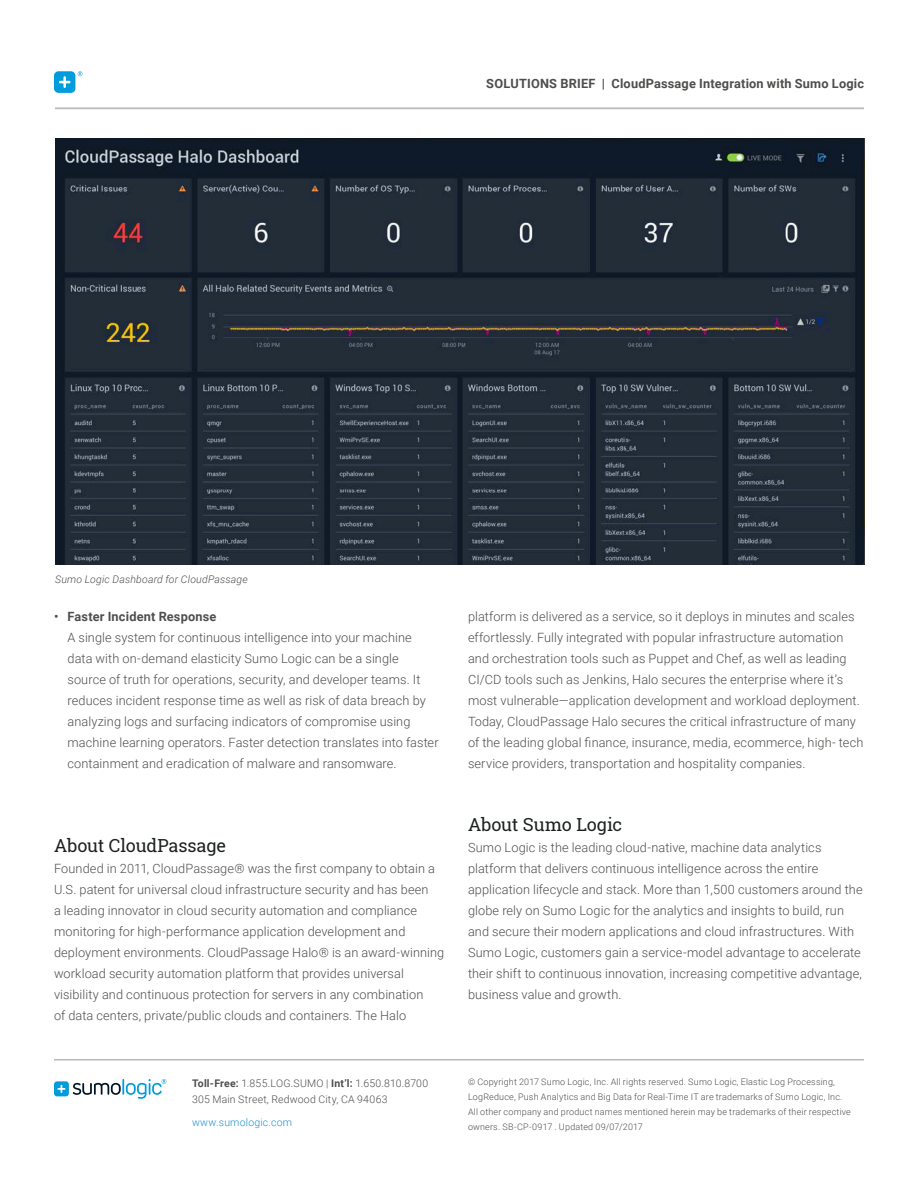
<style>
.page{position:relative;width:918px;height:1188px;background:#fff}
.page>*{position:absolute;margin:0;border:0;box-sizing:border-box;transform-origin:0 0}
.Paragraph_Title{font:18px "Roboto Slab";letter-spacing:-.01em;color:#1c211e}
.Body_Copy{font:300 12.75px/21px "Roboto";letter-spacing:.01em;color:#4e4e4c}
.Datasheet{font:700 12.75px "Roboto";letter-spacing:.015em;color:#4e4e4c}
.Address{font:300 10.5px "Roboto";letter-spacing:.02em;color:#4e4e4c}
.Image_Caption{font:italic 300 10.5px "Roboto";letter-spacing:.015em;color:#4e4e4c}
.Website{font:300 10.5px "Roboto";letter-spacing:.02em;color:#1d92d1}
.Copyright{font:300 9px/15px "Roboto";letter-spacing:.02em;color:#4e4e4c}
.s1{font-weight:500}
.s2{font-weight:700}
</style>
<div class="page">
<hr style="left:54px;top:1059px;width:810px;height:1px;background:#b9b7b7">
<hr style="left:55px;top:108px;width:809px;height:1px;background:#bdbbbb">
<div style="left:54px;top:1081px;width:15px;height:15px;background:#009cdc;border-radius:3px"></div>
<svg style="left:57px;top:1085px;width:8px;height:8px"></svg>
<svg style="left:73px;top:1079px;width:93px;height:20px"></svg>
<div style="left:54px;top:71px;width:21px;height:22px;background:#009cdc;border-radius:5px"></div>
<svg style="left:59px;top:76px;width:12px;height:12px"></svg>
<svg style="left:78px;top:71px;width:4px;height:5px"></svg>
<img style="left:55px;top:139px;width:809px;height:426px">
<p class="Datasheet" style="left:486px;top:75px;width:379px">SOLUTIONS BRIEF | CloudPassage Integration with Sumo Logic</p>
<p class="Image_Caption" style="left:55px;top:572px;width:194px">Sumo Logic Dashboard for CloudPassage</p>
<p class="Body_Copy" style="left:68px;top:605px;width:373px;text-indent:-14px"><span class="s1">•</span> <span class="s2">Faster Incident Response<br></span>A single system for continuous intelligence into your machine data with on-demand elasticity Sumo Logic can be a single source of truth for operations, security, and developer teams. It reduces incident response time as well as risk of data breach by analyzing logs and surfacing indicators of compromise using machine learning operators. Faster detection translates into faster containment and eradication of malware and ransomware.</p>
<p class="Paragraph_Title" style="left:54px;top:833px;width:174px">About CloudPassage</p>
<p class="Body_Copy" style="left:54px;top:857px;width:392px">Founded in 2011, CloudPassage® was the first company to obtain a U.S. patent for universal cloud infrastructure security and has been<br>a leading innovator in cloud security automation and compliance monitoring for high-performance application development and deployment environments. CloudPassage Halo® is an award-winning workload security automation platform that provides universal visibility and continuous protection for servers in any combination<br>of data centers, private/public clouds and containers. The Halo</p>
<p class="Address" style="left:192px;top:1075px;width:238px"><span class="s2">Toll-Free:</span> 1.855.LOG.SUMO | <span class="s2">Int’l:</span> 1.650.810.8700</p>
<p class="Address" style="left:192px;top:1092px;width:197px">305 Main Street, Redwood City, CA 94063</p>
<p class="Website" style="left:192px;top:1115px;width:102px">www.sumologic.com</p>
<p class="Body_Copy" style="left:468px;top:605px;width:397px">platform is delivered as a service, so it deploys in minutes and scales effortlessly. Fully integrated with popular infrastructure automation and orchestration tools such as Puppet and Chef, as well as leading CI/CD tools such as Jenkins, Halo secures the enterprise where it’s most vulnerable—application development and workload deployment.<br>Today, CloudPassage Halo secures the critical infrastructure of many of the leading global finance, insurance, media, ecommerce, high- tech service providers, transportation and hospitality companies.</p>
<p class="Paragraph_Title" style="left:468px;top:812px;width:156px">About Sumo Logic</p>
<p class="Body_Copy" style="left:468px;top:836px;width:396px">Sumo Logic is the leading cloud-native, machine data analytics platform that delivers continuous intelligence across the entire application lifecycle and stack. More than 1,500 customers around the globe rely on Sumo Logic for the analytics and insights to build, run and secure their modern applications and cloud infrastructures. With Sumo Logic, customers gain a service-model advantage to accelerate their shift to continuous innovation, increasing competitive advantage, business value and growth.</p>
<p class="Copyright" style="left:468px;top:1074px;width:384px">© Copyright 2017 Sumo Logic, Inc. All rights reserved. Sumo Logic, Elastic Log Processing, LogReduce, Push Analytics and Big Data for Real-Time IT are trademarks of Sumo Logic, Inc.<br>All other company and product names mentioned herein may be trademarks of their respective owners. SB-CP-0917 . Updated 09/07/2017</p>
</div>
